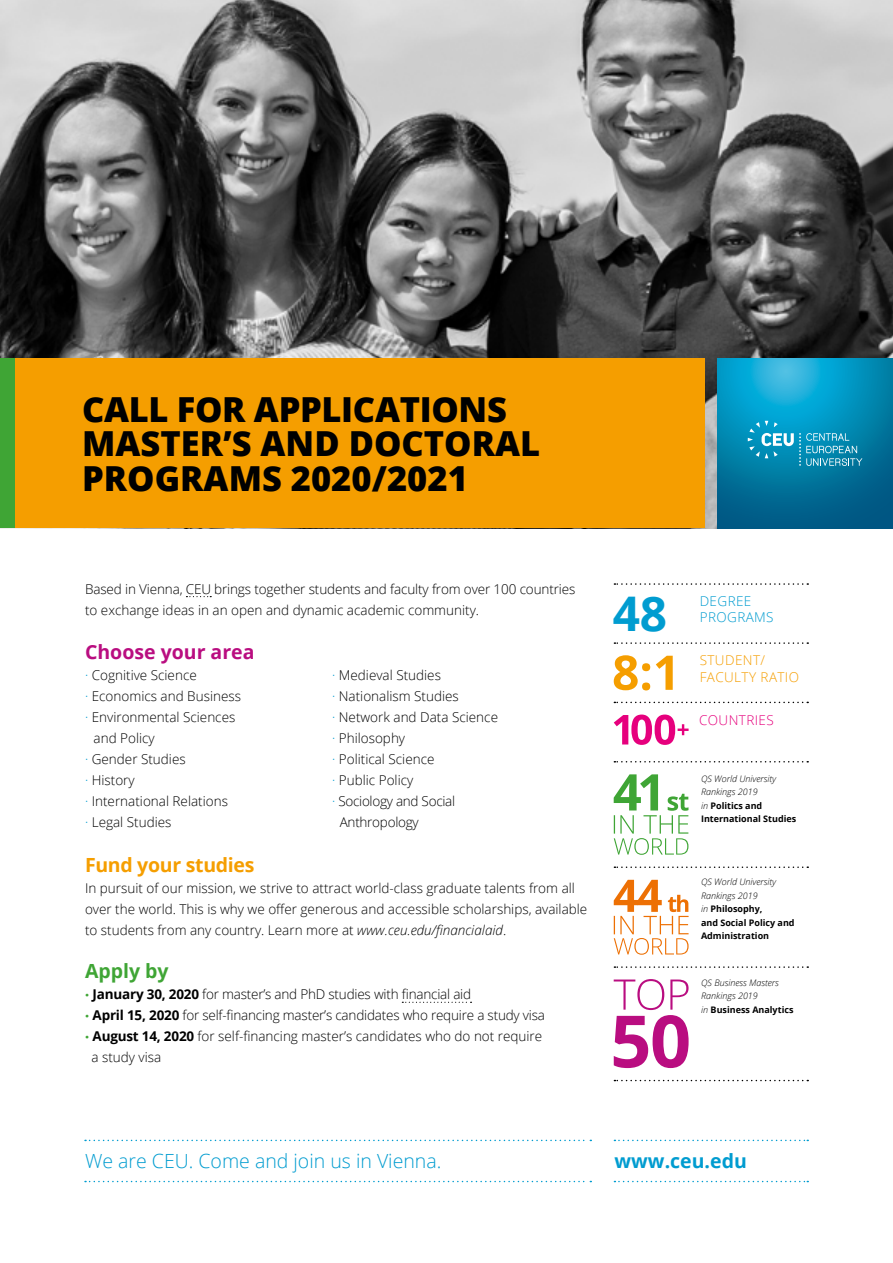
<style>
.page{position:relative;width:893px;height:1263px;background:#fff}
.page>*{position:absolute;margin:0;border:0;box-sizing:border-box;transform-origin:0 0}
.t1{font:700 47.7px "Open Sans";color:#009cd0}
.t2{font:800 34.5px/34.5px "Open Sans";color:#000}
.t3{font:300 19.5px "Open Sans";color:#009cd0}
.t4{font:700 19.5px "Open Sans";letter-spacing:-.015em;color:#f59e00}
.t5{font:700 19.5px "Open Sans";color:#b90d80}
.t6{font:700 19.5px "Open Sans";color:#009cd0}
.t7{font:700 19.5px "Open Sans";color:#3fa535}
.t8{font:300 13.5px/21px "Open Sans";color:#000}
.t9{font:300 13.5px "Open Sans";letter-spacing:-.02em;color:#000}
.t10{font:300 13.5px/16.2px "Open Sans";letter-spacing:.03em;color:#f59e00}
.t11{font:300 13.5px/16.2px "Open Sans";letter-spacing:.03em;color:#009cd0}
.t12{font:300 13.5px "Open Sans";letter-spacing:.03em;color:#e6007d}
.t13{font:italic 300 9px/13.5px "Open Sans";color:#000}
.t14{font:700 9px/13.5px "Open Sans";color:#000}
.s1{color:#009cd0}
.s2{font-style:italic}
.s3{font-family:"Avenir Next";font-weight:700;color:#3fa535}
.s4{font-weight:700}
.s5{font-weight:700;font-style:normal}
.s6{font-weight:300;font-style:italic}
</style>
<div class="page">
<img style="left:0;top:1px;width:893px;height:527px">
<svg style="left:186px;top:596px;width:25px;height:1px"></svg>
<svg style="left:402px;top:1002px;width:70px;height:1px"></svg>
<svg style="left:85px;top:1181px;width:506px;height:1px"></svg>
<svg style="left:614px;top:1181px;width:194px;height:1px"></svg>
<svg style="left:85px;top:1140px;width:506px;height:1px"></svg>
<svg style="left:614px;top:1140px;width:194px;height:1px"></svg>
<svg style="left:717px;top:358px;width:176px;height:170px;background:#0582ac"></svg>
<div style="left:0;top:358px;width:704px;height:170px;background:#f59e00"></div>
<div style="left:0;top:358px;width:15px;height:170px;background:#3fa535"></div>
<svg style="left:748px;top:421px;width:114px;height:45px;background:#219cc0"></svg>
<svg style="left:614px;top:866px;width:194px;height:2px"></svg>
<svg style="left:614px;top:761px;width:194px;height:1px"></svg>
<svg style="left:614px;top:702px;width:194px;height:1px"></svg>
<svg style="left:614px;top:642px;width:194px;height:2px"></svg>
<svg style="left:614px;top:583px;width:194px;height:2px"></svg>
<svg style="left:614px;top:966px;width:194px;height:2px"></svg>
<svg style="left:614px;top:1080px;width:194px;height:1px"></svg>
<svg style="left:614px;top:655px;width:59px;height:35px"></svg>
<svg style="left:614px;top:979px;width:75px;height:89px"></svg>
<svg style="left:614px;top:774px;width:74px;height:81px"></svg>
<svg style="left:614px;top:880px;width:75px;height:75px"></svg>
<svg style="left:614px;top:714px;width:75px;height:31px"></svg>
<h2 class="t2" style="left:82px;top:390px;width:460px">CALL FOR APPLICATIONS<br>MASTER’S AND DOCTORAL<br>PROGRAMS 2020/2021</h2>
<p class="t8" style="left:85px;top:578px;width:492px">Based in Vienna, CEU brings together students and faculty from over 100 countries to exchange ideas in an open and dynamic academic community.</p>
<h3 class="t5" style="left:85px;top:638px;width:171px">Choose your area</h3>
<p class="t8" style="left:85px;top:664px;width:113px"><span class="s1">·</span> Cognitive Science</p>
<p class="t8" style="left:85px;top:685px;width:157px"><span class="s1">·</span> Economics and Business</p>
<p class="t8" style="left:85px;top:706px;width:152px"><span class="s1">·</span> Environmental Sciences</p>
<p class="t8" style="left:94px;top:727px;width:63px">and Policy</p>
<p class="t8" style="left:85px;top:748px;width:102px"><span class="s1">·</span> Gender Studies</p>
<p class="t8" style="left:85px;top:769px;width:51px"><span class="s1">·</span> History</p>
<p class="t8" style="left:85px;top:790px;width:144px"><span class="s1">·</span> International Relations</p>
<p class="t8" style="left:85px;top:811px;width:88px"><span class="s1">·</span> Legal Studies</p>
<p class="t8" style="left:332px;top:664px;width:110px"><span class="s1">·</span> Medieval Studies</p>
<p class="t8" style="left:332px;top:685px;width:128px"><span class="s1">·</span> Nationalism Studies</p>
<p class="t8" style="left:332px;top:706px;width:167px"><span class="s1">·</span> Network and Data Science</p>
<p class="t8" style="left:332px;top:727px;width:74px"><span class="s1">·</span> Philosophy</p>
<p class="t8" style="left:332px;top:748px;width:104px"><span class="s1">·</span> Political Science</p>
<p class="t8" style="left:332px;top:769px;width:83px"><span class="s1">·</span> Public Policy</p>
<p class="t9" style="left:332px;top:792px;width:125px"><span class="s1">·</span> Sociology and Social</p>
<p class="t9" style="left:340px;top:813px;width:80px">Anthropology</p>
<h3 class="t4" style="left:85px;top:851px;width:171px">Fund your studies</h3>
<p class="t8" style="left:85px;top:877px;width:504px">In pursuit of our mission, we strive to attract world-class graduate talents from all over the world. This is why we offer generous and accessible scholarships, available to students from any country. Learn more at <span class="s2">www.ceu.edu/financialaid</span>.</p>
<h3 class="t7" style="left:85px;top:957px;width:85px">Apply by</h3>
<p class="t8" style="left:85px;top:983px;width:388px"><span class="s3">⋅</span> <span class="s4">January 30, 2020</span> for master’s and PhD studies with financial aid</p>
<p class="t8" style="left:85px;top:1004px;width:461px"><span class="s3">⋅</span> <span class="s4">April 15, 2020</span> for self-financing master’s candidates who require a study visa</p>
<p class="t8" style="left:85px;top:1025px;width:459px"><span class="s3">⋅</span> <span class="s4">August 14, 2020</span> for self-financing master’s candidates who do not require</p>
<p class="t8" style="left:91px;top:1046px;width:71px">a study visa</p>
<h1 class="t1" style="left:613px;top:579px;width:56px">48</h1>
<p class="t11" style="left:700px;top:593px;width:75px">DEGREE<br>PROGRAMS</p>
<p class="t10" style="left:700px;top:652px;width:101px">STUDENT/<br>FACULTY RATIO</p>
<p class="t12" style="left:699px;top:710px;width:76px">COUNTRIES</p>
<p class="t13" style="left:701px;top:771px;width:97px">QS World University<br>Rankings 2019<br>in <span class="s5">Politics and<br>International Studies</span></p>
<p class="t14" style="left:701px;top:875px;width:95px"><span class="s6">QS World University<br>Rankings 2019<br>in</span> Philosophy,<br>and Social Policy and<br>Administration</p>
<p class="t13" style="left:701px;top:975px;width:94px">QS Business Masters<br>Rankings 2019<br>in <span class="s5">Business Analytics</span></p>
<h3 class="t3" style="left:85px;top:1147px;width:358px">We are CEU. Come and join us in Vienna.</h3>
<h3 class="t6" style="left:615px;top:1147px;width:134px">www.ceu.edu</h3>
</div>
